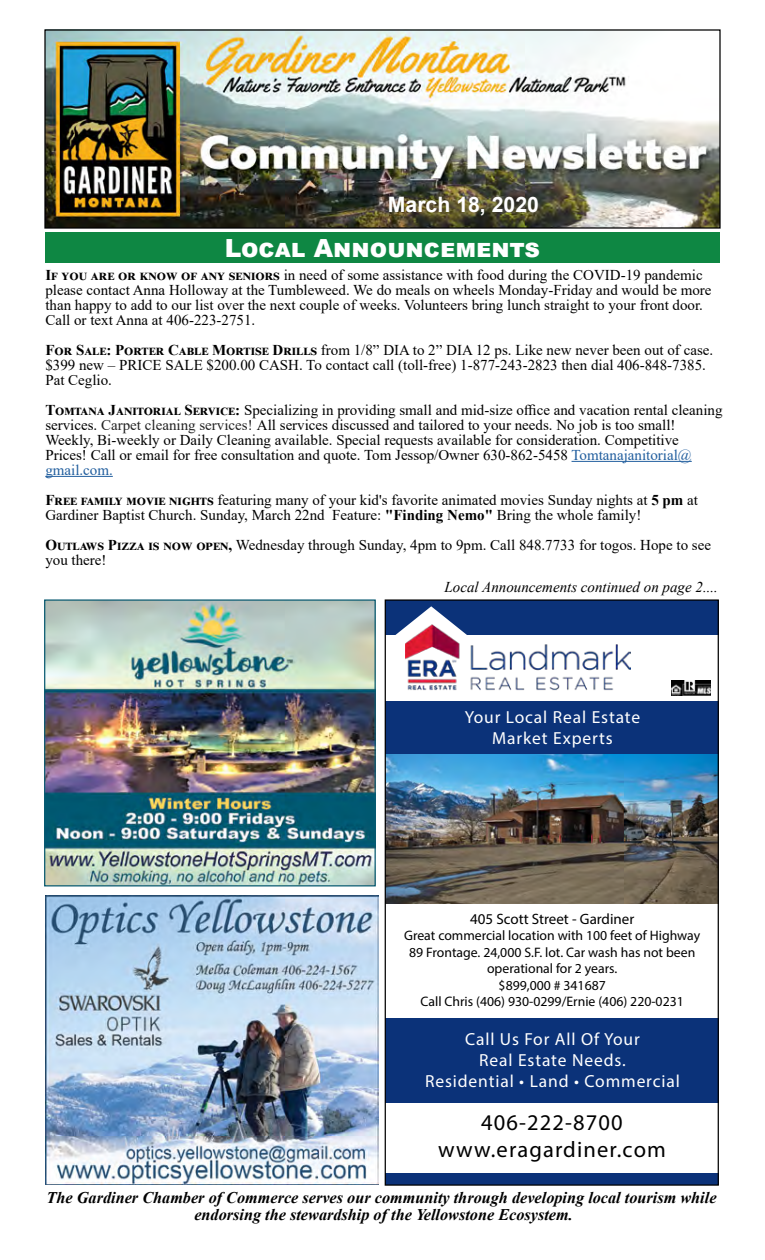
<style>
.page{position:relative;width:765px;height:1260px;background:#fff}
.page>*{position:absolute;margin:0;border:0;box-sizing:border-box;transform-origin:0 0}
.t1{font:900 25px "Arial";color:#fff}
.t2{font:22.5px/27px "Myriad Pro";letter-spacing:.05em;color:#000;text-align:center}
.t3{font:700 21.25px "Arial";color:#fff}
.t4{font:17.5px/21px "Myriad Pro";letter-spacing:.05em;color:#fff;text-align:center}
.t5{font:italic 700 16.25px/16.2px "Times New Roman";color:#000;text-align:center}
.t6{font:15px/15px "Times New Roman";color:#000}
.t7{font:italic 15px "Times New Roman";color:#000}
.t8{font:15px "Myriad Pro";color:#000}
.t9{font:13.75px/16.5px "Myriad Pro";color:#000;text-align:center}
.s1{font-weight:700}
.s2{color:#222}
.s3{color:#215e9e}
</style>
<div class="page">
<img style="left:46px;top:31px;width:673px;height:196px">
<div style="left:44px;top:29px;width:677px;height:200px;border:1px solid #000"></div>
<div style="left:45px;top:232px;width:675px;height:31px;background:#0e8743"></div>
<hr style="left:572px;top:461px;width:120px;height:1px;background:#215e9e">
<hr style="left:45px;top:476px;width:68px;height:1px;background:#215e9e">
<div style="left:385px;top:600px;width:333px;height:35px;background:#0b3279"></div>
<div style="left:385px;top:701px;width:333px;height:54px;background:#0b3279"></div>
<svg style="left:395px;top:606px;width:60px;height:29px"></svg>
<img style="left:406px;top:625px;width:225px;height:66px">
<div style="left:385px;top:1173px;width:333px;height:12px;background:#0b3279"></div>
<div style="left:385px;top:1018px;width:333px;height:84px;background:#0b3279"></div>
<img style="left:671px;top:681px;width:40px;height:15px">
<img style="left:387px;top:755px;width:330px;height:148px">
<img style="left:46px;top:896px;width:333px;height:288px">
<img style="left:46px;top:601px;width:328px;height:283px">
<div style="left:44px;top:599px;width:332px;height:287px;border:1px solid #085a71"></div>
<h3 class="t3" style="left:388px;top:189px;width:153px">March 18, 2020</h3>
<h1 class="t1" style="left:225px;top:230px;width:317px">Local Announcements</h1>
<p class="t6" style="left:45px;top:267px;width:668px"><span class="s1">If you are or know of any seniors</span> in need of some assistance with food during the COVID-19 pandemic please contact Anna Holloway at the Tumbleweed. We do meals on wheels Monday-Friday and would be more than happy to add to our list over the next couple of weeks. Volunteers bring lunch straight to your front door.<br>Call or text Anna at 406-223-2751.</p>
<p class="t6" style="left:45px;top:342px;width:669px"><span class="s1">For Sale: Porter Cable Mortise Drills</span> from 1/8” DIA to 2” DIA 12 ps. Like new never been out of case. $399 new – PRICE SALE $200.00 CASH. To contact call (toll-free) 1-877-243-2823 then dial 406-848-7385.<br>Pat Ceglio.</p>
<p class="t6" style="left:45px;top:402px;width:679px"><span class="s1">Tomtana Janitorial Service:</span> Specializing in providing small and mid-size office and vacation rental cleaning services. <span class="s2">Carpet cleaning services!</span> All services discussed and tailored to your needs. No job is too small!<br>Weekly, Bi-weekly or Daily Cleaning available. Special requests available for consideration. Competitive Prices! Call or email for free consultation and quote. Tom Jessop/Owner 630-862-5458 <span class="s3">Tomtanajanitorial@ gmail.com.</span></p>
<p class="t6" style="left:45px;top:492px;width:654px"><span class="s1">Free family movie nights</span> featuring many of your kid's favorite animated movies Sunday nights at <span class="s1">5 pm</span> at<br>Gardiner Baptist Church. Sunday, March 22nd Feature: <span class="s1">"Finding Nemo"</span> Bring the whole family!</p>
<p class="t6" style="left:45px;top:537px;width:667px"><span class="s1">Outlaws Pizza is now open,</span> Wednesday through Sunday, 4pm to 9pm. Call 848.7733 for togos. Hope to see you there!</p>
<p class="t7" style="left:445px;top:576px;width:275px">Local Announcements continued on page 2....</p>
<p class="t4" style="left:465px;top:706px;width:177px">Your Local Real Estate<br>Market Experts</p>
<p class="t8" style="left:470px;top:910px;width:166px">405 Scott Street - Gardiner</p>
<p class="t9" style="left:404px;top:927px;width:298px">Great commercial location with 100 feet of Highway 89 Frontage. 24,000 S.F. lot. Car wash has not been operational for 2 years.<br>$899,000 # 341687<br>Call Chris (406) 930-0299/Ernie (406) 220-0231</p>
<p class="t4" style="left:425px;top:1028px;width:256px">Call Us For All Of Your<br>Real Estate Needs.<br>Residential • Land • Commercial</p>
<h2 class="t2" style="left:438px;top:1109px;width:229px">406-222-8700 www.eragardiner.com</h2>
<p class="t5" style="left:47px;top:1189px;width:671px">The Gardiner Chamber of Commerce serves our community through developing local tourism while endorsing the stewardship of the Yellowstone Ecosystem.</p>
</div>
